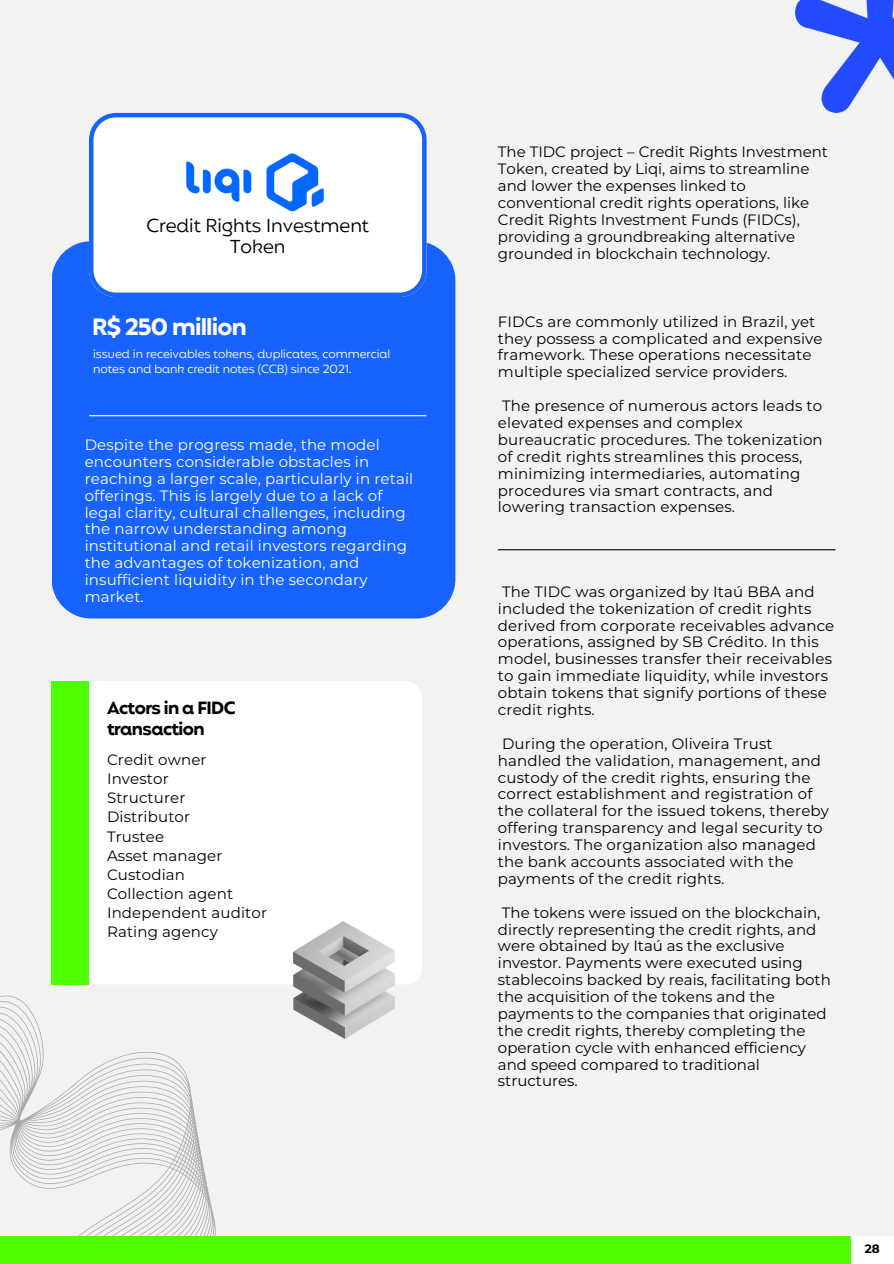
<style>
.page{position:relative;width:894px;height:1264px;background:#fff}
.page>*{position:absolute;margin:0;border:0;box-sizing:border-box;transform-origin:0 0}
.t1{font:700 24px "Mangueira";letter-spacing:-.03em;color:#fff}
.t2{font:19.05px/21.5px "Mangueira";color:#000;text-align:center}
.t3{font:700 18px/21.3px "Mangueira";letter-spacing:-.03em;color:#000}
.t4{font:15px/16.8px "Montserrat";letter-spacing:.01em;color:#000}
.t5{font:15px/16.8px "Montserrat";letter-spacing:.01em;color:#fff}
.t6{font:12px/15px "Mangueira";color:#fff}
.t7{font:700 12px "Montserrat";color:#000}
</style>
<div class="page">
<div style="left:0;top:0;width:893px;height:1263px;background:#f2f2f2"></div>
<svg style="left:0;top:984px;width:346px;height:252px"></svg>
<div style="left:52px;top:241px;width:403px;height:377px;background:#1863fd;border-radius:39px"></div>
<svg style="left:89px;top:113px;width:337px;height:184px"></svg>
<div style="left:0;top:1236px;width:879px;height:27px;background:#50ff01"></div>
<div style="left:850px;top:1236px;width:43px;height:27px;background:#fff"></div>
<img style="left:795px;top:0;width:98px;height:113px">
<img style="left:185px;top:151px;width:139px;height:61px">
<hr style="left:89px;top:415px;width:337px;height:1px;background:#fff">
<hr style="left:498px;top:549px;width:337px;height:1px;background:#000">
<div style="left:89px;top:681px;width:333px;height:303px;background:#fff"></div>
<div style="left:52px;top:681px;width:37px;height:303px;background:#50ff01"></div>
<img style="left:293px;top:921px;width:101px;height:117px">
<p class="t2" style="left:146px;top:214px;width:224px">Credit Rights Investment<br>Token</p>
<h4 class="t1" style="left:92px;top:312px;width:156px">R$ 250 million</h4>
<h4 class="t6" style="left:93px;top:346px;width:298px">issued in receivables tokens, duplicates, commercial notes and bank credit notes (CCB) since 2021.</h4>
<h4 class="t5" style="left:85px;top:436px;width:330px">Despite the progress made, the model encounters considerable obstacles in reaching a larger scale, particularly in retail offerings. This is largely due to a lack of legal clarity, cultural challenges, including the narrow understanding among institutional and retail investors regarding the advantages of tokenization, and insufficient liquidity in the secondary market.</h4>
<h4 class="t3" style="left:107px;top:696px;width:130px">Actors in a FIDC transaction</h4>
<h4 class="t4" style="left:107px;top:750px;width:161px;line-height:19.2px">Credit owner<br>Investor<br>Structurer<br>Distributor<br>Trustee<br>Asset manager<br>Custodian<br>Collection agent<br>Independent auditor</h4>
<p class="t4" style="left:107px;top:923px;width:112px">Rating agency</p>
<h4 class="t4" style="left:498px;top:143px;width:331px">The TIDC project – Credit Rights Investment Token, created by Liqi, aims to streamline and lower the expenses linked to conventional credit rights operations, like Credit Rights Investment Funds (FIDCs), providing a groundbreaking alternative grounded in blockchain technology.</h4>
<h3 class="t4" style="left:498px;top:313px;width:326px">FIDCs are commonly utilized in Brazil, yet they possess a complicated and expensive framework. These operations necessitate multiple specialized service providers.</h3>
<h4 class="t4" style="left:498px;top:397px;width:326px">The presence of numerous actors leads to elevated expenses and complex bureaucratic procedures. The tokenization of credit rights streamlines this process, minimizing intermediaries, automating procedures via smart contracts, and lowering transaction expenses.</h4>
<h1 class="t4" style="left:498px;top:583px;width:338px">The TIDC was organized by Itaú BBA and included the tokenization of credit rights derived from corporate receivables advance operations, assigned by SB Crédito. In this model, businesses transfer their receivables to gain immediate liquidity, while investors obtain tokens that signify portions of these credit rights.</h1>
<p class="t4" style="left:498px;top:735px;width:332px">During the operation, Oliveira Trust handled the validation, management, and custody of the credit rights, ensuring the correct establishment and registration of the collateral for the issued tokens, thereby offering transparency and legal security to investors. The organization also managed the bank accounts associated with the payments of the credit rights.</p>
<p class="t4" style="left:498px;top:903px;width:334px">The tokens were issued on the blockchain, directly representing the credit rights, and were obtained by Itaú as the exclusive investor. Payments were executed using stablecoins backed by reais, facilitating both the acquisition of the tokens and the payments to the companies that originated the credit rights, thereby completing the operation cycle with enhanced efficiency and speed compared to traditional structures.</p>
<p class="t7" style="left:864px;top:1241px;width:16px">28</p>
</div>
